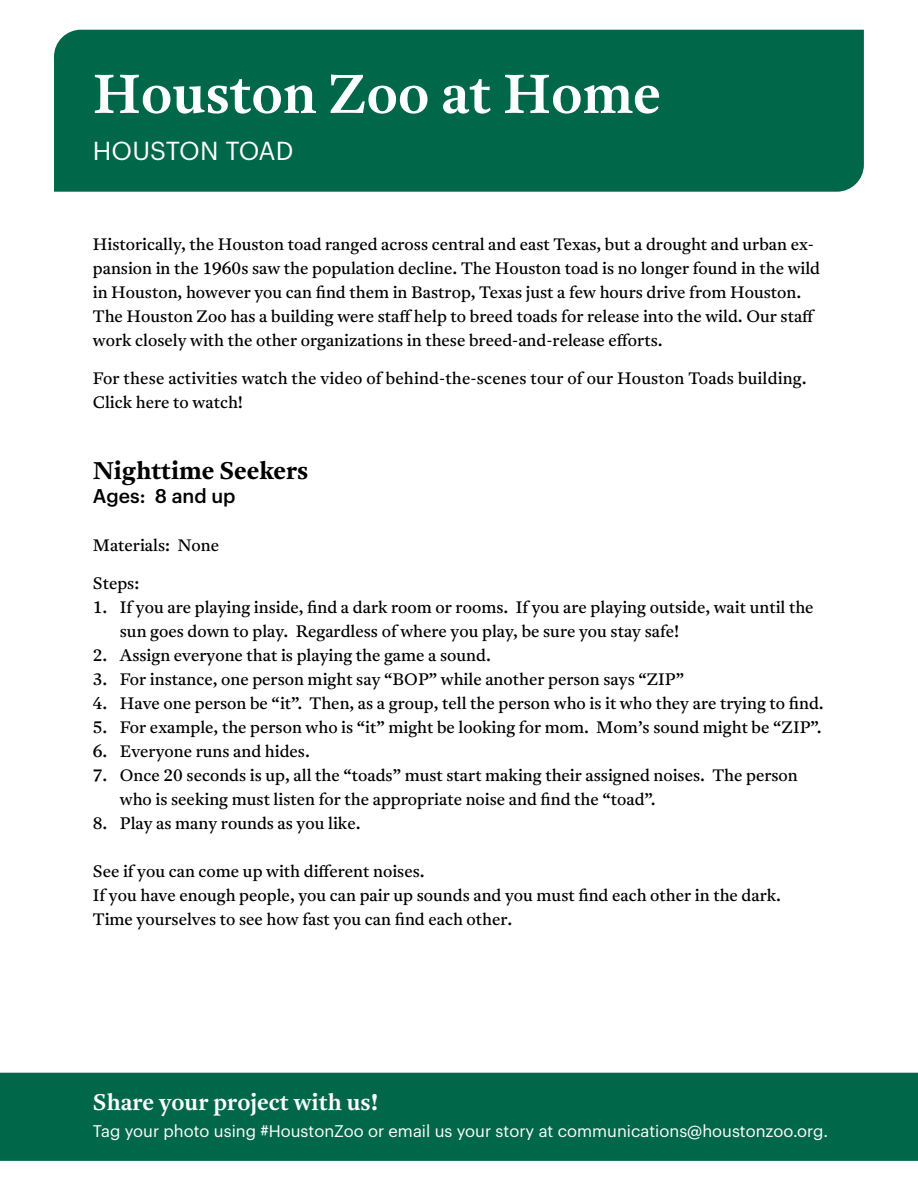
<style>
.page{position:relative;width:918px;height:1188px;background:#fff}
.page>*{position:absolute;margin:0;border:0;box-sizing:border-box;transform-origin:0 0}
.t1{font:600 54px "Antwerp";color:#fff}
.t2{font:25.5px "Graphik";letter-spacing:.005em;color:#fff}
.t3{font:700 24px "Antwerp";color:#000}
.t4{font:600 22.5px "Antwerp";color:#fff}
.t5{font:500 19.5px "Graphik";color:#000}
.t6{font:16.5px/24px "Antwerp";color:#000}
.t7{font:16.5px "Graphik";color:#fff}
</style>
<div class="page">
<div style="left:0;top:1073px;width:918px;height:88px;background:#006848"></div>
<div style="left:54px;top:30px;width:810px;height:162px;background:#006848"></div>
<h1 class="t1" style="left:93px;top:58px;width:570px">Houston Zoo at Home</h1>
<h2 class="t2" style="left:93px;top:132px;width:202px">HOUSTON TOAD</h2>
<p class="t6" style="left:93px;top:232px;width:729px">Historically, the Houston toad ranged across central and east Texas, but a drought and urban ex&shy;pansion in the 1960s saw the population decline. The Houston toad is no longer found in the wild in Houston, however you can find them in Bastrop, Texas just a few hours drive from Houston.<br>The Houston Zoo has a building were staff help to breed toads for release into the wild. Our staff work closely with the other organizations in these breed-and-release efforts.</p>
<p class="t6" style="left:93px;top:366px;width:715px">For these activities watch the video of behind-the-scenes tour of our Houston Toads building.<br>Click here to watch!</p>
<h3 class="t3" style="left:93px;top:455px;width:217px">Nighttime Seekers</h3>
<p class="t5" style="left:93px;top:482px;width:144px">Ages: 8 and up</p>
<p class="t6" style="left:93px;top:534px;width:128px">Materials: None</p>
<p class="t6" style="left:93px;top:571px;width:48px">Steps:</p>
<p class="t6" style="left:120px;top:595px;width:695px;text-indent:-27px">1. If you are playing inside, find a dark room or rooms. If you are playing outside, wait until the sun goes down to play. Regardless of where you play, be sure you stay safe!</p>
<p class="t6" style="left:93px;top:643px;width:400px">2. Assign everyone that is playing the game a sound.</p>
<p class="t6" style="left:93px;top:667px;width:593px">3. For instance, one person might say “BOP” while another person says “ZIP”</p>
<p class="t6" style="left:93px;top:691px;width:732px">4. Have one person be “it”. Then, as a group, tell the person who is it who they are trying to find.</p>
<p class="t6" style="left:93px;top:715px;width:730px">5. For example, the person who is “it” might be looking for mom. Mom’s sound might be “ZIP”.</p>
<p class="t6" style="left:93px;top:739px;width:219px">6. Everyone runs and hides.</p>
<p class="t6" style="left:120px;top:763px;width:679px;text-indent:-27px">7. Once 20 seconds is up, all the “toads” must start making their assigned noises. The person who is seeking must listen for the appropriate noise and find the “toad”.</p>
<p class="t6" style="left:93px;top:811px;width:269px">8. Play as many rounds as you like.</p>
<p class="t6" style="left:93px;top:859px;width:690px">See if you can come up with different noises.<br>If you have enough people, you can pair up sounds and you must find each other in the dark.<br>Time yourselves to see how fast you can find each other.</p>
<h3 class="t4" style="left:93px;top:1087px;width:287px">Share your project with us!</h3>
<p class="t7" style="left:93px;top:1119px;width:737px">Tag your photo using #HoustonZoo or email us your story at communications@houstonzoo.org.</p>
</div>
